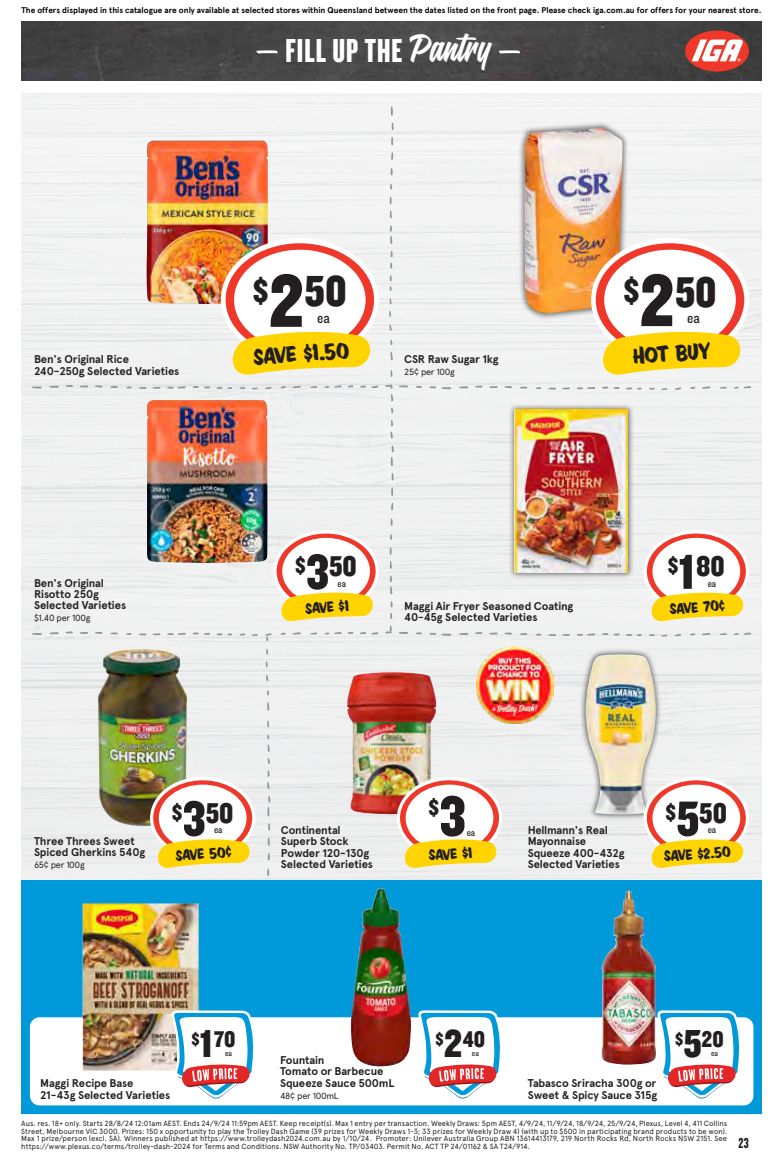
<style>
.page{position:relative;width:783px;height:1170px;background:#fff}
.page>*{position:absolute;margin:0;border:0;box-sizing:border-box;transform-origin:0 0}
.t1{font:58.5px "Knockout 70 Full Welterwt";color:#231f20}
.t2{font:45.15px "Knockout 70 Full Welterwt";color:#231f20}
.t3{font:44.55px "Knockout 70 Full Welterwt";color:#231f20}
.t4{font:34.5px "Knockout 68 Full Featherwt";letter-spacing:.03em;color:#fff}
.t5{font:34.05px "Knockout 70 Full Welterwt";color:#231f20}
.t6{font:33.6px "Knockout 70 Full Welterwt";color:#231f20}
.t7{font:29.7px "Knockout 70 Full Welterwt";color:#231f20}
.t8{font:25.05px "Sign Painter House Showcard";color:#231f20}
.t9{font:23.55px "Knockout 70 Full Welterwt";color:#231f20}
.t10{font:22.8px "Knockout 70 Full Welterwt";color:#231f20}
.t11{font:17.55px "Knockout 70 Full Welterwt";color:#231f20}
.t12{font:16.65px "Sign Painter House Showcard";color:#231f20}
.t13{font:15.15px "Knockout 30 Junior Welterwt";color:#231f20}
.t14{font:15px "Knockout 68 Full Featherwt";color:#231f20}
.t15{font:700 11.25px/11.2px "Apercu";letter-spacing:-.01em;color:#231f20}
.t16{font:10.05px "Knockout 30 Junior Welterwt";color:#231f20}
.t17{font:9px "Apercu";letter-spacing:-.035em;color:#231f20}
.t18{font:700 8.25px "Apercu";color:#000}
.t19{font:8.25px "Knockout 30 Junior Welterwt";color:#231f20}
.t20{font:7.5px/7.5px "Apercu";color:#231f20;text-align:justify}
.s1{font-family:"Signalist";font-size:49.5px}
.s2{font-size:77.4px}
.s3{font-size:76.5px}
.s4{font-size:51px}
.s5{font-size:40.5px}
</style>
<div class="page">
<img style="left:21px;top:21px;width:740px;height:60px">
<div style="left:685px;top:31px;width:63px;height:41px;background:#ef3829;border-radius:50%"></div>
<svg style="left:691px;top:39px;width:52px;height:23px"></svg>
<svg style="left:255px;top:50px;width:24px;height:4px"></svg>
<svg style="left:497px;top:50px;width:24px;height:4px"></svg>
<div style="left:21px;top:880px;width:740px;height:234px;background:#0099da"></div>
<div style="left:30px;top:1017px;width:723px;height:88px;background:#fff;border-radius:10px"></div>
<img style="left:83px;top:903px;width:115px;height:167px">
<img style="left:601px;top:890px;width:55px;height:174px">
<img style="left:351px;top:888px;width:60px;height:178px">
<svg style="left:171px;top:1010px;width:85px;height:88px"></svg>
<svg style="left:657px;top:1010px;width:85px;height:88px"></svg>
<svg style="left:418px;top:1010px;width:85px;height:88px"></svg>
<img style="left:32px;top:106px;width:719px;height:774px">
<p class="t18" style="left:21px;top:5px;width:741px">The offers displayed in this catalogue are only available at selected stores within Queensland between the dates listed on the front page. Please check iga.com.au for offers for your nearest store.</p>
<h3 class="t4" style="left:285px;top:29px;width:206px">FILL UP THE <span class="s1">Pantry</span></h3>
<h3 class="t15" style="left:34px;top:354px;width:147px">Ben's Original Rice<br>240‑250g Selected Varieties</h3>
<h3 class="t6" style="left:253px;top:269px;width:17px">$</h3>
<h2 class="t2" style="left:268px;top:262px;width:80px"><span class="s2">2</span>50</h2>
<h3 class="t13" style="left:317px;top:308px;width:14px">ea</h3>
<h3 class="t8" style="left:252px;top:342px;width:97px;rotate:-4deg">SAVE $1.50</h3>
<h3 class="t15" style="left:404px;top:353px;width:96px">CSR Raw Sugar 1kg</h3>
<p class="t17" style="left:404px;top:366px;width:52px">25¢ per 100g</p>
<h3 class="t5" style="left:623px;top:269px;width:18px">$</h3>
<h3 class="t3" style="left:639px;top:264px;width:79px"><span class="s3">2</span>50</h3>
<h3 class="t13" style="left:687px;top:308px;width:14px">ea</h3>
<h3 class="t8" style="left:632px;top:341px;width:79px;rotate:-4deg">HOT BUY</h3>
<h3 class="t15" style="left:34px;top:577px;width:94px">Ben's Original<br>Risotto 250g<br>Selected Varieties</h3>
<p class="t17" style="left:34px;top:612px;width:58px">$1.40 per 100g</p>
<h3 class="t10" style="left:295px;top:550px;width:12px">$</h3>
<h3 class="t7" style="left:306px;top:547px;width:52px"><span class="s4">3</span>50</h3>
<h3 class="t16" style="left:337px;top:576px;width:10px">ea</h3>
<h3 class="t12" style="left:304px;top:599px;width:45px;rotate:-4deg">SAVE $1</h3>
<h3 class="t15" style="left:404px;top:600px;width:171px">Maggi Air Fryer Seasoned Coating<br>40‑45g Selected Varieties</h3>
<h3 class="t10" style="left:667px;top:550px;width:12px">$</h3>
<h3 class="t7" style="left:678px;top:547px;width:48px"><span class="s4">1</span>80</h3>
<h3 class="t16" style="left:707px;top:576px;width:10px">ea</h3>
<h3 class="t12" style="left:669px;top:599px;width:57px;rotate:-4deg">SAVE 70¢</h3>
<h3 class="t15" style="left:34px;top:835px;width:113px">Three Threes Sweet<br>Spiced Gherkins 540g</h3>
<p class="t17" style="left:34px;top:859px;width:52px">65¢ per 100g</p>
<h3 class="t10" style="left:172px;top:797px;width:12px">$</h3>
<h3 class="t7" style="left:182px;top:794px;width:52px"><span class="s4">3</span>50</h3>
<h3 class="t16" style="left:214px;top:823px;width:10px">ea</h3>
<h3 class="t12" style="left:175px;top:846px;width:57px;rotate:-4deg">SAVE 50¢</h3>
<h3 class="t10" style="left:428px;top:792px;width:12px">$</h3>
<h1 class="t1" style="left:439px;top:778px;width:28px">3</h1>
<h3 class="t15" style="left:281px;top:824px;width:94px">Continental<br>Superb Stock<br>Powder 120‑130g<br>Selected Varieties</h3>
<h3 class="t15" style="left:527px;top:824px;width:98px">Hellmann's Real<br>Mayonnaise<br>Squeeze 400‑432g<br>Selected Varieties</h3>
<h3 class="t16" style="left:466px;top:825px;width:10px">ea</h3>
<h3 class="t12" style="left:428px;top:845px;width:45px;rotate:-4deg">SAVE $1</h3>
<h3 class="t10" style="left:665px;top:797px;width:12px">$</h3>
<h3 class="t7" style="left:676px;top:794px;width:52px"><span class="s4">5</span>50</h3>
<h3 class="t16" style="left:707px;top:823px;width:10px">ea</h3>
<h3 class="t12" style="left:663px;top:846px;width:68px;rotate:-4deg">SAVE $2.50</h3>
<h3 class="t11" style="left:435px;top:1027px;width:10px">$</h3>
<h3 class="t9" style="left:444px;top:1023px;width:43px"><span class="s5">2</span>40</h3>
<h3 class="t11" style="left:191px;top:1027px;width:10px">$</h3>
<h3 class="t9" style="left:200px;top:1023px;width:37px"><span class="s5">1</span>70</h3>
<p class="t19" style="left:225px;top:1047px;width:8px">ea</p>
<p class="t19" style="left:472px;top:1047px;width:8px">ea</p>
<h3 class="t15" style="left:280px;top:1054px;width:116px">Fountain<br>Tomato or Barbecue<br>Squeeze Sauce 500mL</h3>
<p class="t17" style="left:280px;top:1089px;width:60px">48¢ per 100mL</p>
<h3 class="t15" style="left:40px;top:1077px;width:131px">Maggi Recipe Base<br>21‑43g Selected Varieties</h3>
<h3 class="t15" style="left:527px;top:1077px;width:131px">Tabasco Sriracha 300g or<br>Sweet &amp; Spicy Sauce 315g</h3>
<h3 class="t11" style="left:675px;top:1027px;width:10px">$</h3>
<h3 class="t9" style="left:683px;top:1023px;width:42px"><span class="s5">5</span>20</h3>
<p class="t19" style="left:711px;top:1047px;width:8px">ea</p>
<p class="t20" style="left:21px;top:1119px;width:707px">Aus. res. 18+ only. Starts 28/8/24 12:01am AEST. Ends 24/9/24 11:59pm AEST. Keep receipt(s). Max 1 entry per transaction. Weekly Draws: 5pm AEST, 4/9/24, 11/9/24, 18/9/24, 25/9/24, Plexus, Level 4, 411 Collins Street, Melbourne VIC 3000. Prizes: 150 x opportunity to play the Trolley Dash Game (39 prizes for Weekly Draws 1-3; 33 prizes for Weekly Draw 4) (with up to $500 in participating brand products to be won).<br>Max 1 prize/person (excl. SA). Winners published at https://www.trolleydash2024.com.au by 1/10/24. Promoter: Unilever Australia Group ABN 13614413179, 219 North Rocks Rd, North Rocks NSW 2151. See https://www.plexus.co/terms/trolley-dash-2024 for Terms and Conditions. NSW Authority No. TP/03403. Permit No. ACT TP 24/01162 &amp; SA T24/914.</p>
<h3 class="t14" style="left:738px;top:1133px;width:12px">23</h3>
</div>
